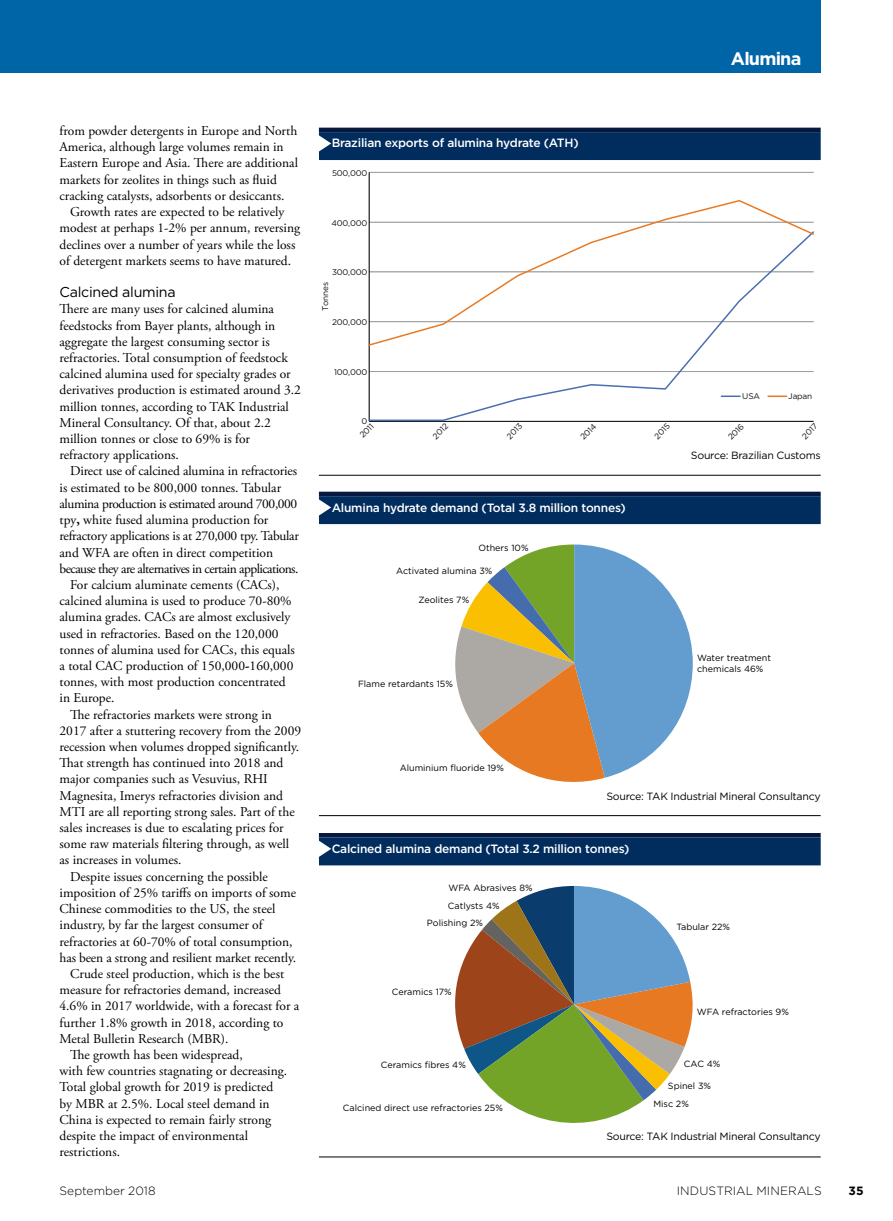
<style>
.page{position:relative;width:893px;height:1221px;background:#fff}
.page>*{position:absolute;margin:0;border:0;box-sizing:border-box;transform-origin:0 0}
.t1{font:700 18px "Gotham";letter-spacing:-.045em;color:#fff}
.t2{font:14.25px "Gotham";letter-spacing:-.02em;color:#000}
.t3{font:13.5px/16.2px "Adobe Garamond Pro";color:#000}
.t4{font:13.5px "Adobe Garamond Pro";letter-spacing:-.04em;color:#000}
.t5{font:13.5px "Adobe Garamond Pro";letter-spacing:-.02em;color:#000}
.t6{font:13.5px "Adobe Garamond Pro";letter-spacing:-.03em;color:#000}
.t7{font:500 12px "Gotham";letter-spacing:-.02em;color:#fff}
.t8{font:300 12px "Gotham";letter-spacing:.005em;color:#000}
.t9{font:700 12px "Gotham";color:#000}
.t10{font:10.5px "Gotham";color:#000}
.t11{font:9px/17.5px "Gotham";color:#000}
.t12{font:8.25px "Gotham";letter-spacing:-.025em;color:#111211}
.s1{font-weight:700}
</style>
<div class="page">
<div style="left:0;top:0;width:821px;height:73px;background:#0065a6"></div>
<hr style="left:319px;top:128px;width:502px;height:4px;background:#07193f">
<div style="left:319px;top:132px;width:502px;height:28px;background:#002c5e"></div>
<hr style="left:319px;top:475px;width:502px;height:1px;background:#000">
<hr style="left:369px;top:172px;width:445px;height:1px;background:#9c9e9f">
<hr style="left:369px;top:172px;width:1px;height:249px;background:#000">
<svg style="left:368px;top:347px;width:446px;height:75px"></svg>
<svg style="left:368px;top:199px;width:446px;height:148px"></svg>
<hr style="left:319px;top:833px;width:502px;height:4px;background:#07193f">
<div style="left:319px;top:837px;width:502px;height:28px;background:#002c5e"></div>
<hr style="left:319px;top:1156px;width:502px;height:1px;background:#000">
<svg style="left:455px;top:886px;width:238px;height:237px"></svg>
<div style="left:319px;top:491px;width:502px;height:5px;background:#07193f"></div>
<div style="left:319px;top:496px;width:502px;height:28px;background:#002c5e"></div>
<hr style="left:319px;top:815px;width:502px;height:1px;background:#000">
<svg style="left:455px;top:544px;width:238px;height:238px"></svg>
<h1 class="t1" style="left:731px;top:46px;width:72px">Alumina</h1>
<p class="t3" style="left:60px;top:123px;width:239px">from powder detergents in Europe and North</p>
<p class="t3" style="left:60px;top:139px;width:226px">America, although large volumes remain in</p>
<p class="t3" style="left:60px;top:155px;width:240px">Eastern Europe and Asia. There are additional</p>
<p class="t3" style="left:60px;top:172px;width:219px">markets for zeolites in things such as fluid</p>
<p class="t3" style="left:60px;top:188px;width:226px">cracking catalysts, adsorbents or desiccants.</p>
<p class="t3" style="left:70px;top:204px;width:216px">Growth rates are expected to be relatively</p>
<p class="t3" style="left:60px;top:220px;width:242px">modest at perhaps 1-2% per annum, reversing</p>
<p class="t3" style="left:60px;top:236px;width:237px">declines over a number of years while the loss</p>
<p class="t3" style="left:60px;top:253px;width:233px">of detergent markets seems to have matured.</p>
<p class="t2" style="left:60px;top:283px;width:118px">Calcined alumina</p>
<p class="t3" style="left:60px;top:301px;width:243px">There are many uses for calcined alumina feedstocks from Bayer plants, although in aggregate the largest consuming sector is refractories. Total consumption of feedstock calcined alumina used for specialty grades or derivatives production is estimated around 3.2 million tonnes, according to TAK Industrial Mineral Consultancy. Of that, about 2.2 million tonnes or close to 69% is for refractory applications.</p>
<p class="t3" style="left:70px;top:463px;width:228px">Direct use of calcined alumina in refractories</p>
<p class="t3" style="left:60px;top:479px;width:223px">is estimated to be 800,000 tonnes. Tabular</p>
<p class="t6" style="left:60px;top:495px;width:239px">alumina production is estimated around 700,000</p>
<p class="t3" style="left:60px;top:512px;width:210px">tpy<span class="s1">,</span> white fused alumina production for</p>
<p class="t5" style="left:60px;top:528px;width:241px">refractory applications is at 270,000 tpy. Tabular</p>
<p class="t3" style="left:60px;top:544px;width:215px">and WFA are often in direct competition</p>
<p class="t4" style="left:60px;top:560px;width:240px">because they are alternatives in certain applications.</p>
<p class="t3" style="left:70px;top:577px;width:211px">For calcium aluminate cements (CACs),</p>
<p class="t3" style="left:60px;top:593px;width:234px">calcined alumina is used to produce 70-80%</p>
<p class="t3" style="left:60px;top:609px;width:232px">alumina grades. CACs are almost exclusively</p>
<p class="t3" style="left:60px;top:625px;width:220px">used in refractories. Based on the 120,000</p>
<p class="t3" style="left:60px;top:641px;width:237px">tonnes of alumina used for CACs, this equals</p>
<p class="t3" style="left:60px;top:658px;width:235px">a total CAC production of 150,000<span class="s1">-</span>160,000</p>
<p class="t3" style="left:60px;top:674px;width:228px">tonnes, with most production concentrated</p>
<p class="t3" style="left:60px;top:690px;width:57px">in Europe.</p>
<p class="t3" style="left:70px;top:706px;width:203px">The refractories markets were strong in</p>
<p class="t3" style="left:60px;top:722px;width:243px">2017 after a stuttering recovery from the 2009</p>
<p class="t3" style="left:60px;top:739px;width:241px">recession when volumes dropped significantly.</p>
<p class="t3" style="left:60px;top:755px;width:225px">That strength has continued into 2018 and</p>
<p class="t3" style="left:60px;top:771px;width:210px">major companies such as Vesuvius, RHI</p>
<p class="t3" style="left:60px;top:787px;width:225px">Magnesita, Imerys refractories division and</p>
<p class="t3" style="left:60px;top:803px;width:237px">MTI are all reporting strong sales. Part of the</p>
<p class="t3" style="left:60px;top:820px;width:226px">sales increases is due to escalating prices for</p>
<p class="t3" style="left:60px;top:836px;width:231px">some raw materials filtering through, as well</p>
<p class="t3" style="left:60px;top:852px;width:123px">as increases in volumes.</p>
<p class="t3" style="left:70px;top:868px;width:199px">Despite issues concerning the possible</p>
<p class="t3" style="left:60px;top:884px;width:238px">imposition of 25% tariffs on imports of some</p>
<p class="t3" style="left:60px;top:901px;width:217px">Chinese commodities to the US, the steel</p>
<p class="t3" style="left:60px;top:917px;width:205px">industry, by far the largest consumer of</p>
<p class="t3" style="left:60px;top:933px;width:235px">refractories at 60-70% of total consumption,</p>
<p class="t3" style="left:60px;top:949px;width:238px">has been a strong and resilient market recently.</p>
<p class="t3" style="left:70px;top:965px;width:216px">Crude steel production, which is the best</p>
<p class="t3" style="left:60px;top:982px;width:223px">measure for refractories demand, increased</p>
<p class="t3" style="left:60px;top:998px;width:241px">4.6% in 2017 worldwide, with a forecast for a</p>
<p class="t3" style="left:60px;top:1014px;width:225px">further 1.8% growth in 2018, according to</p>
<p class="t3" style="left:60px;top:1030px;width:171px">Metal Bulletin Research (MBR).</p>
<p class="t3" style="left:70px;top:1046px;width:174px">The growth has been widespread,</p>
<p class="t3" style="left:60px;top:1063px;width:229px">with few countries stagnating or decreasing.</p>
<p class="t3" style="left:60px;top:1079px;width:215px">Total global growth for 2019 is predicted</p>
<p class="t3" style="left:60px;top:1095px;width:212px">by MBR at 2.5%. Local steel demand in</p>
<p class="t3" style="left:60px;top:1111px;width:213px">China is expected to remain fairly strong</p>
<p class="t3" style="left:60px;top:1127px;width:190px">despite the impact of environmental</p>
<p class="t3" style="left:60px;top:1144px;width:62px">restrictions.</p>
<p class="t7" style="left:332px;top:135px;width:248px">Brazilian exports of alumina hydrate (ATH)</p>
<p class="t12" style="left:332px;top:168px;width:37px">500,000</p>
<p class="t12" style="left:332px;top:217px;width:37px">400,000</p>
<p class="t12" style="left:332px;top:267px;width:37px">300,000</p>
<p class="t12" style="left:320px;top:311px;width:30px;rotate:-90deg">Tonnes</p>
<p class="t12" style="left:332px;top:317px;width:37px">200,000</p>
<p class="t12" style="left:334px;top:366px;width:35px">100,000</p>
<p class="t12" style="left:742px;top:390px;width:19px">USA</p>
<p class="t12" style="left:788px;top:390px;width:25px">Japan</p>
<p class="t12" style="left:361px;top:416px;width:7px">0</p>
<p class="t12" style="left:357px;top:432px;width:18px;rotate:-45deg">2011</p>
<p class="t12" style="left:430px;top:434px;width:20px;rotate:-45deg">2012</p>
<p class="t12" style="left:504px;top:434px;width:20px;rotate:-45deg">2013</p>
<p class="t12" style="left:578px;top:434px;width:20px;rotate:-45deg">2014</p>
<p class="t12" style="left:652px;top:434px;width:20px;rotate:-45deg">2015</p>
<p class="t12" style="left:726px;top:434px;width:20px;rotate:-45deg">2016</p>
<p class="t12" style="left:800px;top:434px;width:20px;rotate:-45deg">2017</p>
<p class="t7" style="left:332px;top:499px;width:296px">Alumina hydrate demand (Total 3.8 million tonnes)</p>
<p class="t11" style="left:478px;top:539px;width:52px">Others 10%</p>
<p class="t11" style="left:396px;top:561px;width:98px">Activated alumina 3%</p>
<p class="t11" style="left:418px;top:591px;width:52px">Zeolites 7%</p>
<p class="t11" style="left:358px;top:674px;width:96px">Flame retardants 15%</p>
<p class="t11" style="left:400px;top:759px;width:106px">Aluminium fluoride 19%</p>
<p class="t10" style="left:691px;top:449px;width:131px">Source: Brazilian Customs</p>
<p class="t11" style="left:697px;top:652px;width:75px;line-height:10.8px">Water treatment chemicals 46%</p>
<p class="t10" style="left:606px;top:789px;width:216px">Source: TAK Industrial Mineral Consultancy</p>
<p class="t7" style="left:332px;top:840px;width:299px">Calcined alumina demand (Total 3.2 million tonnes)</p>
<p class="t11" style="left:448px;top:878px;width:86px">WFA Abrasives 8%</p>
<p class="t11" style="left:448px;top:897px;width:53px">Catlysts 4%</p>
<p class="t11" style="left:427px;top:913px;width:58px">Polishing 2%</p>
<p class="t11" style="left:392px;top:983px;width:61px">Ceramics 17%</p>
<p class="t11" style="left:381px;top:1056px;width:86px">Ceramics fibres 4%</p>
<p class="t11" style="left:343px;top:1098px;width:162px">Calcined direct use refractories 25%</p>
<p class="t11" style="left:676px;top:918px;width:55px">Tabular 22%</p>
<p class="t11" style="left:697px;top:1003px;width:93px">WFA refractories 9%</p>
<p class="t11" style="left:684px;top:1055px;width:38px">CAC 4%</p>
<p class="t11" style="left:653px;top:1077px;width:59px;text-indent:14px">Spinel 3%<br>Misc 2%</p>
<p class="t10" style="left:606px;top:1129px;width:216px">Source: TAK Industrial Mineral Consultancy</p>
<p class="t8" style="left:60px;top:1183px;width:98px">September 2018</p>
<p class="t8" style="left:677px;top:1183px;width:146px">INDUSTRIAL MINERALS</p>
<p class="t9" style="left:849px;top:1182px;width:16px">35</p>
</div>
